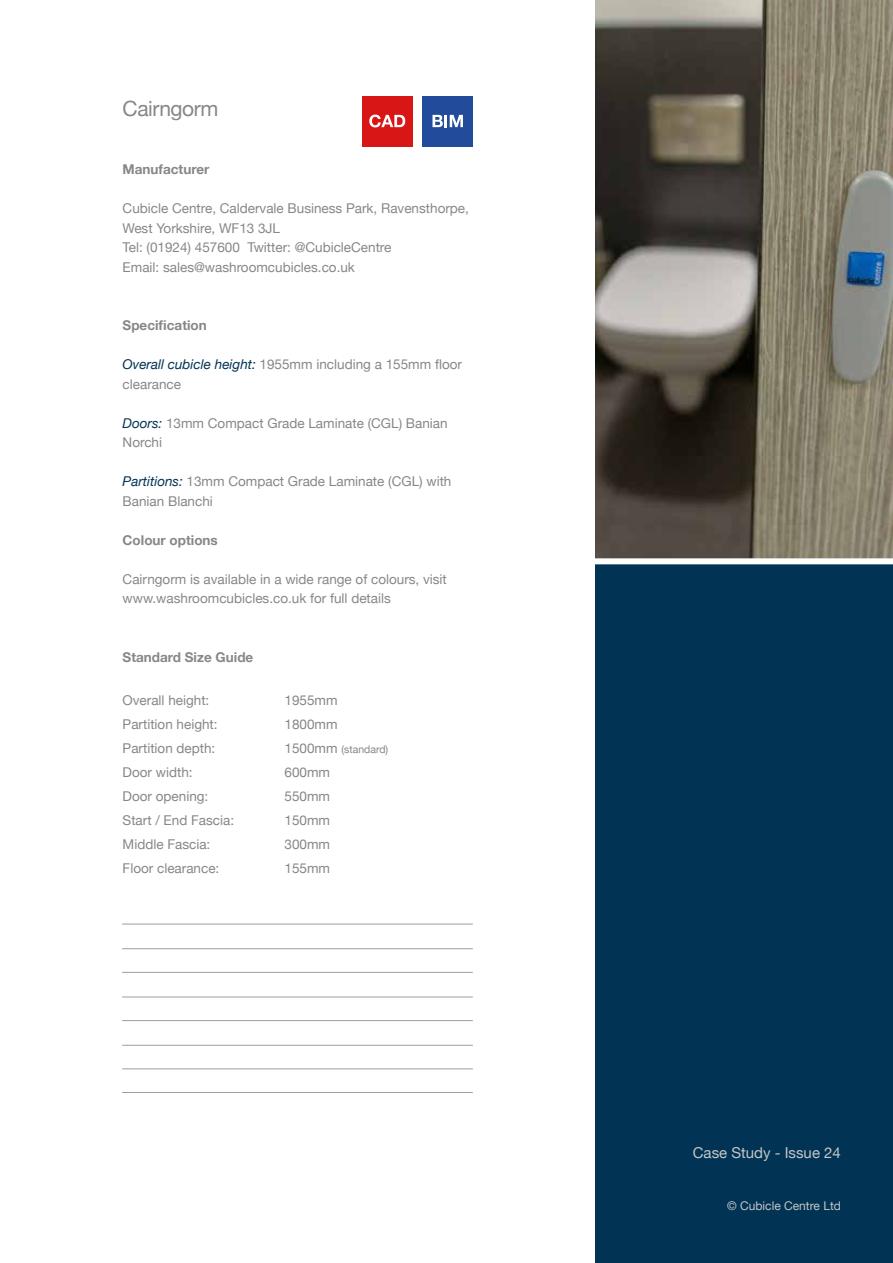
<style>
.page{position:relative;width:893px;height:1263px;background:#fff}
.page>*{position:absolute;margin:0;border:0;box-sizing:border-box;transform-origin:0 0}
.t1{font:21px "Helvetica Neue";letter-spacing:-.02em;color:#878787}
.t2{font:15px "Helvetica Neue";color:#c6c6c6}
.t3{font:13.5px/19.5px "Helvetica Neue";color:#878787}
.t4{font:700 13.5px "Helvetica Neue";color:#878787}
.t5{font:12px "Helvetica Neue";color:#c6c6c6}
.t6{font:10.5px "Helvetica Neue";color:#878787}
.s1{font-style:italic;color:#003354}
.s2{font-size:13.5px}
</style>
<div class="page">
<div style="left:595px;top:553px;width:298px;height:710px;background:#003354"></div>
<img style="left:595px;top:0;width:298px;height:558px">
<div style="left:594px;top:558px;width:299px;height:6px;background:#fff"></div>
<hr style="left:122px;top:924px;width:351px;height:1px;background:#9d9d9c">
<hr style="left:122px;top:948px;width:351px;height:1px;background:#9d9d9c">
<hr style="left:122px;top:972px;width:351px;height:1px;background:#9d9d9c">
<hr style="left:122px;top:997px;width:351px;height:1px;background:#9d9d9c">
<hr style="left:122px;top:1020px;width:351px;height:1px;background:#9d9d9c">
<hr style="left:122px;top:1045px;width:351px;height:1px;background:#9d9d9c">
<hr style="left:122px;top:1068px;width:351px;height:1px;background:#9d9d9c">
<hr style="left:122px;top:1092px;width:351px;height:1px;background:#9d9d9c">
<div style="left:422px;top:96px;width:51px;height:50px;background:#224b9b"></div>
<svg style="left:432px;top:115px;width:31px;height:12px"></svg>
<div style="left:362px;top:96px;width:51px;height:50px;background:#d81616"></div>
<svg style="left:369px;top:115px;width:36px;height:12px"></svg>
<h1 class="t1" style="left:123px;top:93px;width:97px">Cairngorm</h1>
<p class="t4" style="left:123px;top:159px;width:88px">Manufacturer</p>
<p class="t3" style="left:123px;top:199px;width:348px">Cubicle Centre, Caldervale Business Park, Ravensthorpe, West Yorkshire, WF13 3JL<br>Tel: (01924) 457600 Twitter: @CubicleCentre<br>Email: sales@washroomcubicles.co.uk</p>
<p class="t4" style="left:123px;top:315px;width:86px">Specification</p>
<p class="t3" style="left:123px;top:355px;width:341px"><span class="s1">Overall cubicle height:</span> 1955mm including a 155mm floor clearance</p>
<p class="t3" style="left:123px;top:414px;width:327px"><span class="s1">Doors:</span> 13mm Compact Grade Laminate (CGL) Banian<br>Norchi</p>
<p class="t3" style="left:123px;top:472px;width:330px"><span class="s1">Partitions:</span> 13mm Compact Grade Laminate (CGL) with<br>Banian Blanchi</p>
<p class="t4" style="left:123px;top:529px;width:97px">Colour options</p>
<p class="t3" style="left:123px;top:570px;width:326px">Cairngorm is available in a wide range of colours, visit www.washroomcubicles.co.uk for full details</p>
<p class="t4" style="left:123px;top:646px;width:132px">Standard Size Guide</p>
<p class="t3" style="left:123px;top:691px;width:88px">Overall height:</p>
<p class="t3" style="left:285px;top:691px;width:55px">1955mm</p>
<p class="t3" style="left:123px;top:715px;width:97px">Partition height:</p>
<p class="t3" style="left:285px;top:715px;width:55px">1800mm</p>
<p class="t3" style="left:123px;top:739px;width:94px">Partition depth:</p>
<p class="t6" style="left:285px;top:742px;width:105px"><span class="s2">1500mm</span> (standard)</p>
<p class="t3" style="left:123px;top:763px;width:71px">Door width:</p>
<p class="t3" style="left:285px;top:763px;width:47px">600mm</p>
<p class="t3" style="left:123px;top:787px;width:87px">Door opening:</p>
<p class="t3" style="left:285px;top:787px;width:47px">550mm</p>
<p class="t3" style="left:123px;top:811px;width:113px">Start / End Fascia:</p>
<p class="t3" style="left:285px;top:811px;width:47px">150mm</p>
<p class="t3" style="left:123px;top:835px;width:89px">Middle Fascia:</p>
<p class="t3" style="left:285px;top:835px;width:47px">300mm</p>
<p class="t3" style="left:123px;top:859px;width:98px">Floor clearance:</p>
<p class="t3" style="left:285px;top:859px;width:47px">155mm</p>
<p class="t2" style="left:693px;top:1141px;width:150px">Case Study - Issue 24</p>
<p class="t5" style="left:727px;top:1197px;width:115px">© Cubicle Centre Ltd</p>
</div>
